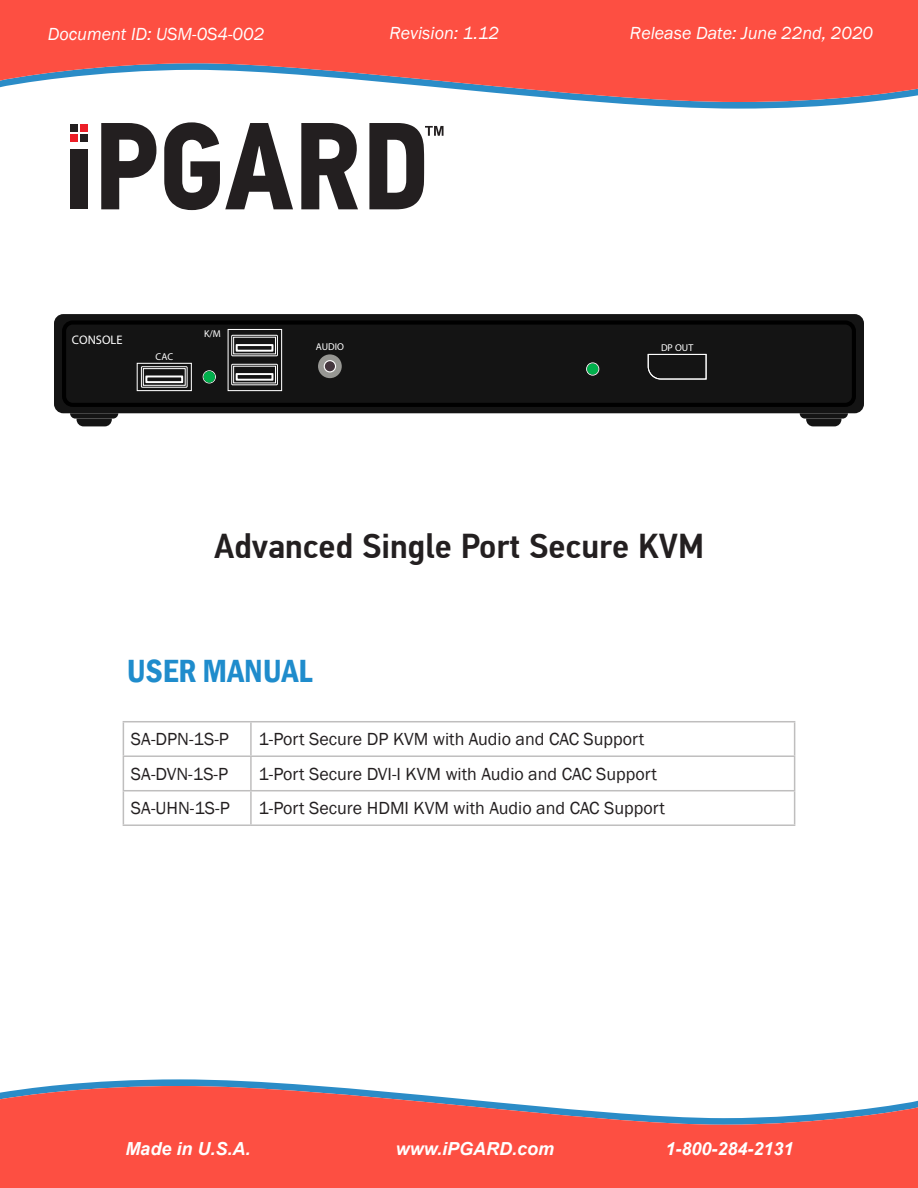
<style>
.page{position:relative;width:918px;height:1188px;background:#fff}
.page>*{position:absolute;margin:0;border:0;box-sizing:border-box;transform-origin:0 0}
.t1{font:500 34.5px "PF Din Text Cond Pro";color:#231f20;scale:1.12 1}
.t2{font:600 condensed 33px "Franklin Gothic";color:#1f8ccc}
.t3{font:18px "Franklin Gothic";color:#231f20}
.t4{font:italic 18px "Franklin Gothic";color:#fff}
.t5{font:italic 700 18px "Arial";color:#fff}
.t6{font:12.45px "Myriad Pro";color:#fff}
.t7{font:9.9px "Myriad Pro";color:#fff}
</style>
<div class="page">
<svg style="left:600px;top:102px;width:268px;height:7px"></svg>
<svg style="left:0;top:0;width:918px;height:102px;background:#f26962"></svg>
<svg style="left:50px;top:1079px;width:268px;height:7px"></svg>
<svg style="left:0;top:1086px;width:918px;height:102px;background:#f26962"></svg>
<div style="left:80px;top:124px;width:8px;height:8px;background:#ec1e27"></div>
<div style="left:70px;top:134px;width:8px;height:8px;background:#ec1e27"></div>
<div style="left:80px;top:134px;width:8px;height:8px;background:#231f20"></div>
<div style="left:70px;top:124px;width:8px;height:8px;background:#231f20"></div>
<div style="left:70px;top:150px;width:18px;height:59px;background:#231f20"></div>
<svg style="left:101px;top:123px;width:55px;height:86px"></svg>
<svg style="left:164px;top:122px;width:129px;height:88px"></svg>
<svg style="left:301px;top:123px;width:57px;height:86px"></svg>
<svg style="left:369px;top:123px;width:75px;height:86px"></svg>
<div style="left:54px;top:314px;width:810px;height:99px;background:#141414;border-radius:9px"></div>
<svg style="left:203px;top:370px;width:13px;height:13px"></svg>
<svg style="left:231px;top:363px;width:47px;height:23px"></svg>
<svg style="left:231px;top:334px;width:47px;height:23px"></svg>
<svg style="left:141px;top:366px;width:47px;height:22px"></svg>
<div style="left:228px;top:329px;width:54px;height:62px;border:1px solid #fff"></div>
<div style="left:137px;top:363px;width:55px;height:28px;border:1px solid #fff"></div>
<div style="left:318px;top:354px;width:24px;height:24px;background:#979793;border-radius:50%"></div>
<div style="left:324px;top:361px;width:12px;height:11px;background:#44363e;border-radius:50%"></div>
<div style="left:324px;top:360px;width:12px;height:12px;border:1px solid #fff;border-radius:50%"></div>
<div style="left:62px;top:320px;width:794px;height:87px;border:4px solid #000;border-radius:9px"></div>
<svg style="left:70px;top:413px;width:48px;height:13px"></svg>
<svg style="left:800px;top:413px;width:48px;height:13px"></svg>
<div style="left:204px;top:371px;width:11px;height:12px;background:#00b04c;border-radius:50%"></div>
<svg style="left:586px;top:362px;width:13px;height:14px"></svg>
<svg style="left:647px;top:353px;width:60px;height:27px"></svg>
<hr style="left:123px;top:721px;width:128px;height:1px;background:#bfbebe">
<hr style="left:123px;top:722px;width:1px;height:33px;background:#bfbebe">
<hr style="left:251px;top:721px;width:544px;height:1px;background:#bfbebe">
<hr style="left:250px;top:722px;width:2px;height:33px;background:#bfbebe">
<hr style="left:794px;top:722px;width:1px;height:33px;background:#bfbebe">
<hr style="left:123px;top:755px;width:128px;height:2px;background:#bfbebe">
<hr style="left:123px;top:757px;width:1px;height:33px;background:#bfbebe">
<hr style="left:251px;top:755px;width:544px;height:2px;background:#bfbebe">
<hr style="left:250px;top:757px;width:2px;height:33px;background:#bfbebe">
<hr style="left:794px;top:757px;width:1px;height:33px;background:#bfbebe">
<hr style="left:123px;top:790px;width:128px;height:1px;background:#bfbebe">
<hr style="left:123px;top:791px;width:1px;height:33px;background:#bfbebe">
<hr style="left:251px;top:790px;width:544px;height:1px;background:#bfbebe">
<hr style="left:250px;top:791px;width:2px;height:33px;background:#bfbebe">
<hr style="left:794px;top:791px;width:1px;height:33px;background:#bfbebe">
<hr style="left:123px;top:824px;width:128px;height:2px;background:#bfbebe">
<hr style="left:251px;top:824px;width:544px;height:2px;background:#bfbebe">
<p class="t4" style="left:48px;top:22px;width:218px">Document ID: USM-0S4-002</p>
<p class="t4" style="left:389px;top:22px;width:111px">Revision: 1.12</p>
<p class="t6" style="left:72px;top:332px;width:52px">CONSOLE</p>
<p class="t7" style="left:156px;top:351px;width:19px">CAC</p>
<p class="t7" style="left:204px;top:328px;width:18px">K/M</p>
<p class="t7" style="left:316px;top:341px;width:30px">AUDIO</p>
<p class="t4" style="left:630px;top:22px;width:245px">Release Date: June 22nd, 2020</p>
<p class="t7" style="left:661px;top:342px;width:34px">DP OUT</p>
<p class="t1" style="left:214px;top:525px;width:439px">Advanced Single Port Secure KVM</p>
<p class="t2" style="left:127px;top:649px;width:187px">USER MANUAL</p>
<p class="t3" style="left:131px;top:728px;width:100px">SA-DPN-1S-P</p>
<p class="t3" style="left:258px;top:728px;width:387px">1-Port Secure DP KVM with Audio and CAC Support</p>
<p class="t3" style="left:131px;top:763px;width:99px">SA-DVN-1S-P</p>
<p class="t3" style="left:258px;top:763px;width:400px">1-Port Secure DVI-I KVM with Audio and CAC Support</p>
<p class="t3" style="left:131px;top:797px;width:100px">SA-UHN-1S-P</p>
<p class="t3" style="left:258px;top:797px;width:408px">1-Port Secure HDMI KVM with Audio and CAC Support</p>
<p class="t5" style="left:125px;top:1137px;width:127px">Made in U.S.A.</p>
<p class="t5" style="left:396px;top:1137px;width:160px">www.iPGARD.com</p>
<p class="t5" style="left:665px;top:1137px;width:130px">1-800-284-2131</p>
</div>
